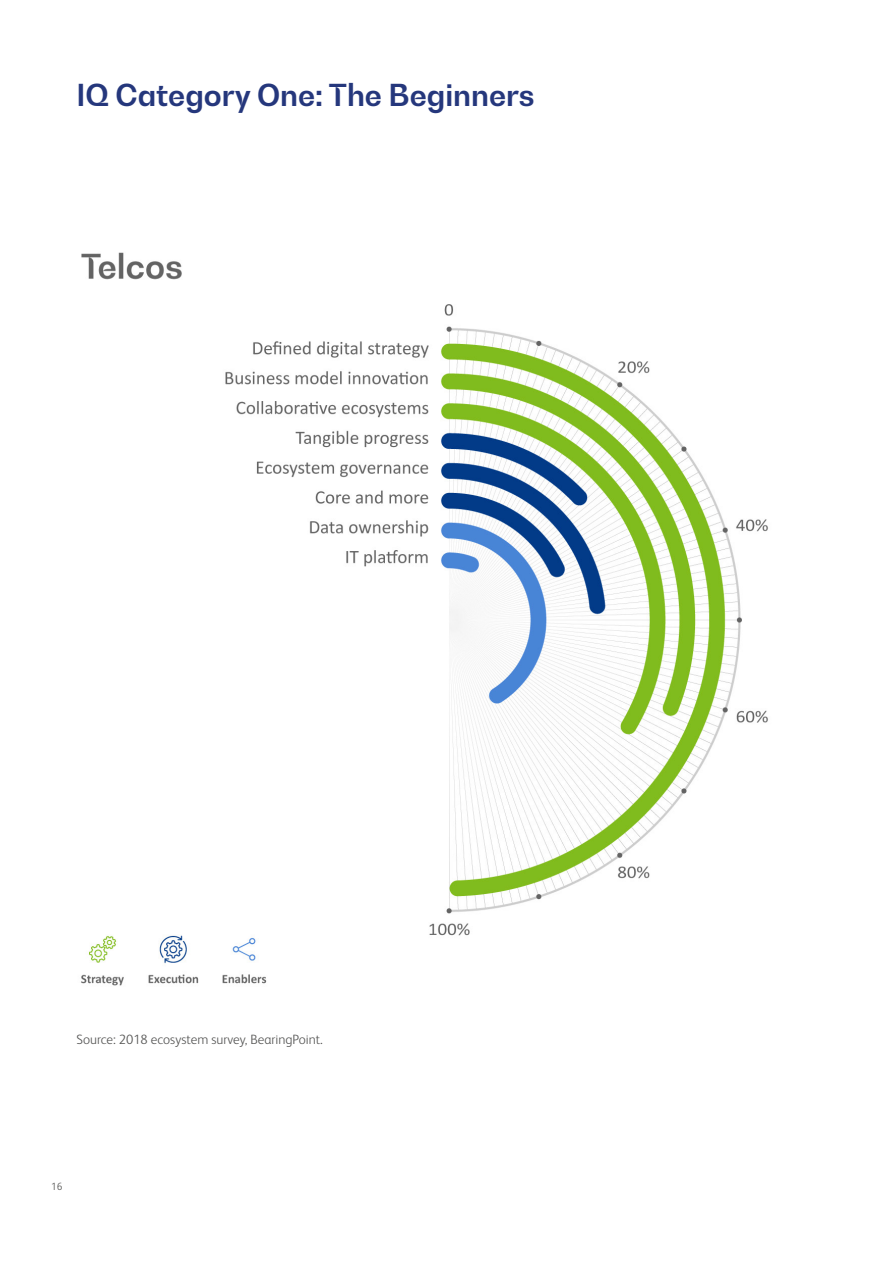
<style>
.page{position:relative;width:893px;height:1263px;background:#fff}
.page>*{position:absolute;margin:0;border:0;box-sizing:border-box;transform-origin:0 0}
.t1{font:30px "Bearing Point Sans Latin";color:#25377c}
.t2{font:300 13.5px "FS Albert Pro";color:#575756}
.t3{font:300 10.5px "FS Albert Pro";color:#575756}
</style>
<div class="page">
<img style="left:81px;top:252px;width:687px;height:734px">
<h1 class="t1" style="left:77px;top:75px;width:460px">IQ Category One: The Beginners</h1>
<p class="t2" style="left:77px;top:1030px;width:248px">Source: 2018 ecosystem survey, BearingPoint.</p>
<p class="t3" style="left:51px;top:1179px;width:13px">16</p>
</div>
